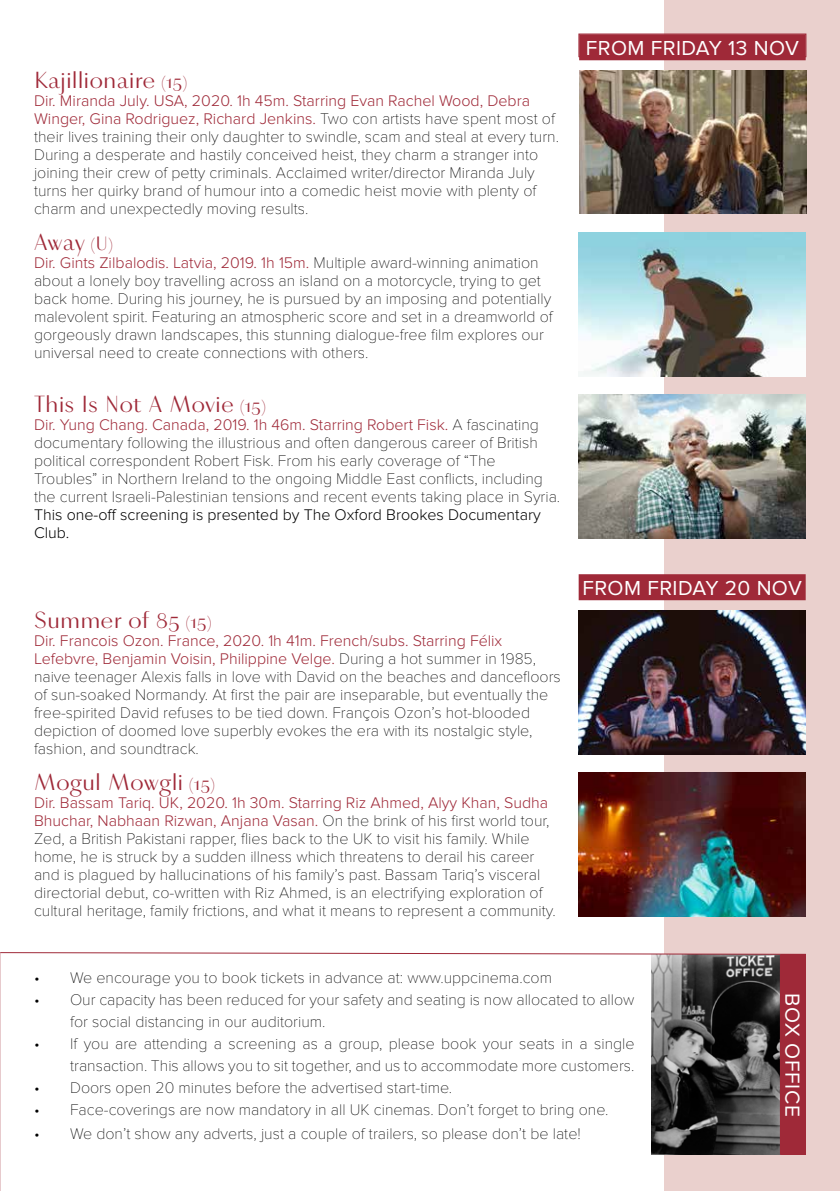
<style>
.page{position:relative;width:840px;height:1191px;background:#fff}
.page>*{position:absolute;margin:0;border:0;box-sizing:border-box;transform-origin:0 0}
.t1{font:24px "Vinter";color:#9f2938}
.t2{font:21px "Proxima Nova";letter-spacing:.02em;color:#fff}
.t3{font:100 16px/18px "Proxima Nova T";color:#000}
.t4{font:300 16px/18px "Proxima Nova";color:#9f2938}
.t5{font:300 16px/18px "Proxima Nova";color:#000}
.s1{font-size:20px}
.s2{font-family:"Proxima Nova T";font-weight:100;color:#000}
</style>
<div class="page">
<div style="left:663px;top:0;width:176px;height:1191px;background:#ead0cd"></div>
<img style="left:578px;top:394px;width:227px;height:144px">
<div style="left:578px;top:574px;width:227px;height:26px;background:#9f2938"></div>
<img style="left:578px;top:772px;width:227px;height:144px">
<div style="left:579px;top:34px;width:226px;height:26px;background:#9f2938"></div>
<div style="left:578px;top:34px;width:227px;height:23px;border:1px solid #9f2938"></div>
<img style="left:578px;top:610px;width:227px;height:144px">
<img style="left:579px;top:70px;width:226px;height:144px">
<img style="left:578px;top:232px;width:227px;height:144px">
<img style="left:651px;top:954px;width:154px;height:201px">
<div style="left:779px;top:954px;width:26px;height:200px;background:#9f2938"></div>
<svg style="left:0;top:952px;width:806px;height:2px"></svg>
<h1 class="t1" style="left:34px;top:65px;width:154px">Kajillionaire <span class="s1">(15)</span></h1>
<p class="t4" style="left:34px;top:92px;width:522px">Dir. Miranda July. USA, 2020. 1h 45m. Starring Evan Rachel Wood, Debra<br>Winger, Gina Rodriguez, Richard Jenkins. <span class="s2">Two con artists have spent most of</span></p>
<p class="t3" style="left:34px;top:128px;width:526px">their lives training their only daughter to swindle, scam and steal at every turn.<br>During a desperate and hastily conceived heist, they charm a stranger into joining their crew of petty criminals. Acclaimed writer/director Miranda July turns her quirky brand of humour into a comedic heist movie with plenty of charm and unexpectedly moving results.</p>
<h1 class="t1" style="left:34px;top:227px;width:80px">Away <span class="s1">(U)</span></h1>
<p class="t4" style="left:34px;top:254px;width:506px">Dir. Gints Zilbalodis. Latvia, 2019. 1h 15m. <span class="s2">Multiple award-winning animation</span></p>
<p class="t3" style="left:34px;top:272px;width:520px">about a lonely boy travelling across an island on a motorcycle, trying to get back home. During his journey, he is pursued by an imposing and potentially malevolent spirit. Featuring an atmospheric score and set in a dreamworld of gorgeously drawn landscapes, this stunning dialogue-free film explores our universal need to create connections with others.</p>
<h1 class="t1" style="left:34px;top:389px;width:233px">This Is Not A Movie <span class="s1">(15)</span></h1>
<p class="t4" style="left:34px;top:416px;width:506px">Dir. Yung Chang. Canada, 2019. 1h 46m. Starring Robert Fisk. <span class="s2">A fascinating</span></p>
<p class="t3" style="left:34px;top:434px;width:527px">documentary following the illustrious and often dangerous career of British political correspondent Robert Fisk. From his early coverage of “The Troubles” in Northern Ireland to the ongoing Middle East conflicts, including the current Israeli-Palestinian tensions and recent events taking place in Syria.</p>
<p class="t5" style="left:34px;top:506px;width:508px">This one-off screening is presented by The Oxford Brookes Documentary<br>Club.</p>
<h1 class="t1" style="left:34px;top:605px;width:179px">Summer of 85 <span class="s1">(15)</span></h1>
<p class="t4" style="left:34px;top:632px;width:503px">Dir. Francois Ozon. France, 2020. 1h 41m. French/subs. Starring Félix<br>Lefebvre, Benjamin Voisin, Philippine Velge. <span class="s2">During a hot summer in 1985,</span></p>
<p class="t3" style="left:34px;top:668px;width:528px">naive teenager Alexis falls in love with David on the beaches and dancefloors of sun-soaked Normandy. At first the pair are inseparable, but eventually the free-spirited David refuses to be tied down. François Ozon’s hot-blooded depiction of doomed love superbly evokes the era with its nostalgic style, fashion, and soundtrack.</p>
<h1 class="t1" style="left:34px;top:767px;width:182px">Mogul Mowgli <span class="s1">(15)</span></h1>
<p class="t4" style="left:34px;top:794px;width:516px">Dir. Bassam Tariq. UK, 2020. 1h 30m. Starring Riz Ahmed, Alyy Khan, Sudha<br>Bhuchar, Nabhaan Rizwan, Anjana Vasan. <span class="s2">On the brink of his first world tour,</span></p>
<p class="t3" style="left:34px;top:830px;width:523px">Zed, a British Pakistani rapper, flies back to the UK to visit his family. While home, he is struck by a sudden illness which threatens to derail his career and is plagued by hallucinations of his family’s past. Bassam Tariq’s visceral directorial debut, co-written with Riz Ahmed, is an electrifying exploration of cultural heritage, family frictions, and what it means to represent a community.</p>
<h2 class="t2" style="left:585px;top:36px;width:214px">FROM FRIDAY 13 NOV</h2>
<h2 class="t2" style="left:582px;top:575px;width:221px">FROM FRIDAY 20 NOV</h2>
<p class="t3" style="left:34px;top:968px;width:519px">• We encourage you to book tickets in advance at: www.uppcinema.com</p>
<p class="t3" style="left:70px;top:988px;width:565px;line-height:22px;text-indent:-36px">• Our capacity has been reduced for your safety and seating is now allocated to allow for social distancing in our auditorium.</p>
<p class="t3" style="left:34px;top:1032px;width:601px;line-height:22px;text-align:right">• If you are attending a screening as a group, please book your seats in a single transaction. This allows you to sit together, and us to accommodate more customers.</p>
<p class="t3" style="left:34px;top:1078px;width:419px">• Doors open 20 minutes before the advertised start-time.</p>
<p class="t3" style="left:34px;top:1100px;width:575px">• Face-coverings are now mandatory in all UK cinemas. Don’t forget to bring one.</p>
<p class="t3" style="left:34px;top:1124px;width:548px">• We don’t show any adverts, just a couple of trailers, so please don’t be late!</p>
<h2 class="t2" style="left:804px;top:992px;width:125px;rotate:90deg">BOX OFFICE</h2>
</div>
